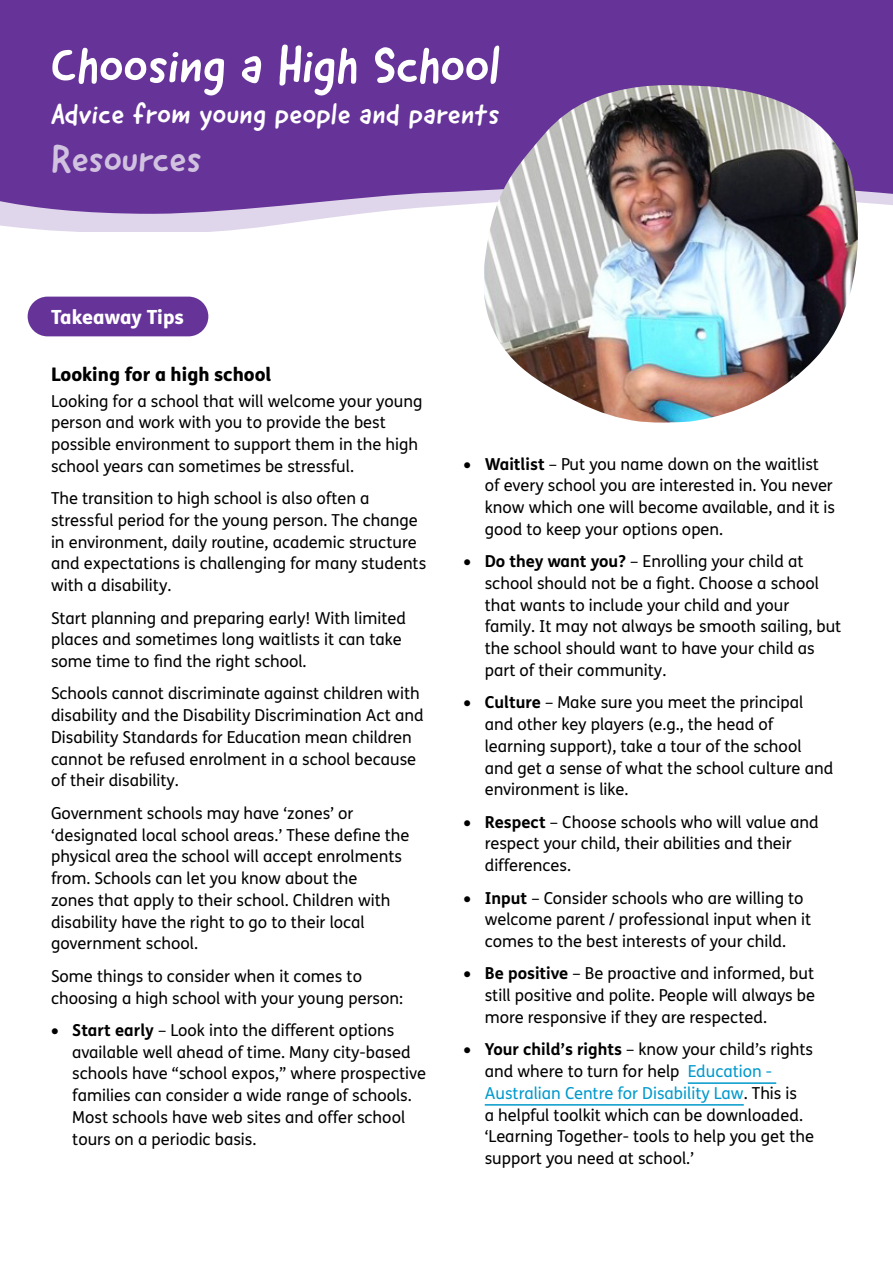
<style>
.page{position:relative;width:893px;height:1263px;background:#fff}
.page>*{position:absolute;margin:0;border:0;box-sizing:border-box;transform-origin:0 0}
.HEAD1{font:51px "Good Dog New W00";letter-spacing:.01em;color:#fff}
.HEAD1-2{font:37.5px "Good Dog New W00";letter-spacing:.01em;color:#d1c2e0}
.HEAD1-3{font:28.5px "Good Dog New W00";letter-spacing:.02em;color:#fff}
.HEAD1_5{font:800 19.5px "FS Me";color:#fff}
.HEAD2_Black_FS{font:800 18.75px "FS Me";color:#000}
.BODYTEXT_REG{font:16.5px/21.8px "FS Me";color:#000}
.s1{font-weight:700}
.s2{color:#09c}
</style>
<div class="page">
<div style="left:28px;top:297px;width:180px;height:39px;background:#639;border-radius:20px"></div>
<svg style="left:0;top:214px;width:357px;height:18px;fill:#e0d6eb"></svg>
<div style="left:0;top:0;width:893px;height:214px;background:#639"></div>
<img style="left:484px;top:85px;width:375px;height:338px">
<hr style="left:688px;top:1082px;width:88px;height:2px;background:#09c">
<hr style="left:485px;top:1104px;width:259px;height:1px;background:#09c">
<h1 class="HEAD1" style="left:51px;top:32px;width:450px">Choosing a High School</h1>
<h1 class="HEAD1-3" style="left:51px;top:95px;width:450px">Advice from young people and parents</h1>
<h1 class="HEAD1-2" style="left:51px;top:134px;width:152px">Resources</h1>
<h2 class="HEAD1_5" style="left:51px;top:302px;width:135px">Takeaway Tips</h2>
<h3 class="HEAD2_Black_FS" style="left:51px;top:359px;width:222px">Looking for a high school</h3>
<p class="BODYTEXT_REG" style="left:51px;top:389px;width:373px">Looking for a school that will welcome your young person and work with you to provide the best possible environment to support them in the high school years can sometimes be stressful.</p>
<p class="BODYTEXT_REG" style="left:51px;top:487px;width:377px">The transition to high school is also often a stressful period for the young person. The change in environment, daily routine, academic structure and expectations is challenging for many students with a disability.</p>
<p class="BODYTEXT_REG" style="left:51px;top:606px;width:356px">Start planning and preparing early! With limited places and sometimes long waitlists it can take some time to find the right school.</p>
<p class="BODYTEXT_REG" style="left:51px;top:682px;width:374px">Schools cannot discriminate against children with disability and the Disability Discrimination Act and Disability Standards for Education mean children cannot be refused enrolment in a school because of their disability.</p>
<p class="BODYTEXT_REG" style="left:51px;top:802px;width:360px">Government schools may have ‘zones’ or ‘designated local school areas.’ These define the physical area the school will accept enrolments from. Schools can let you know about the<br>zones that apply to their school. Children with disability have the right to go to their local government school.</p>
<p class="BODYTEXT_REG" style="left:51px;top:965px;width:354px">Some things to consider when it comes to choosing a high school with your young person:</p>
<p class="BODYTEXT_REG" style="left:72px;top:1019px;width:355px;text-indent:-21px">• <span class="s1">Start early</span> – Look into the different options available well ahead of time. Many city-based schools have “school expos,” where prospective families can consider a wide range of schools.<br>Most schools have web sites and offer school tours on a periodic basis.</p>
<p class="BODYTEXT_REG" style="left:485px;top:452px;width:352px;text-indent:-21px">• <span class="s1">Waitlist</span> – Put you name down on the waitlist of every school you are interested in. You never know which one will become available, and it is good to keep your options open.</p>
<p class="BODYTEXT_REG" style="left:485px;top:550px;width:358px;text-indent:-21px">• <span class="s1">Do they want you?</span> – Enrolling your child at school should not be a fight. Choose a school that wants to include your child and your family. It may not always be smooth sailing, but the school should want to have your child as part of their community.</p>
<p class="BODYTEXT_REG" style="left:485px;top:691px;width:350px;text-indent:-21px">• <span class="s1">Culture</span> – Make sure you meet the principal and other key players (e.g., the head of learning support), take a tour of the school and get a sense of what the school culture and environment is like.</p>
<p class="BODYTEXT_REG" style="left:485px;top:811px;width:335px;text-indent:-21px">• <span class="s1">Respect</span> – Choose schools who will value and respect your child, their abilities and their differences.</p>
<p class="BODYTEXT_REG" style="left:485px;top:886px;width:328px;text-indent:-21px">• <span class="s1">Input</span> – Consider schools who are willing to welcome parent / professional input when it comes to the best interests of your child.</p>
<p class="BODYTEXT_REG" style="left:485px;top:962px;width:332px;text-align:justify;text-indent:-21px">• <span class="s1">Be positive</span> – Be proactive and informed, but still positive and polite. People will always be more responsive if they are respected.</p>
<p class="BODYTEXT_REG" style="left:485px;top:1038px;width:331px;text-indent:-21px">• <span class="s1">Your child’s rights</span> – know your child’s rights and where to turn for help <span class="s2">Education - Australian Centre for Disability Law</span>. This is<br>a helpful toolkit which can be downloaded. ‘Learning Together- tools to help you get the support you need at school.’</p>
</div>
